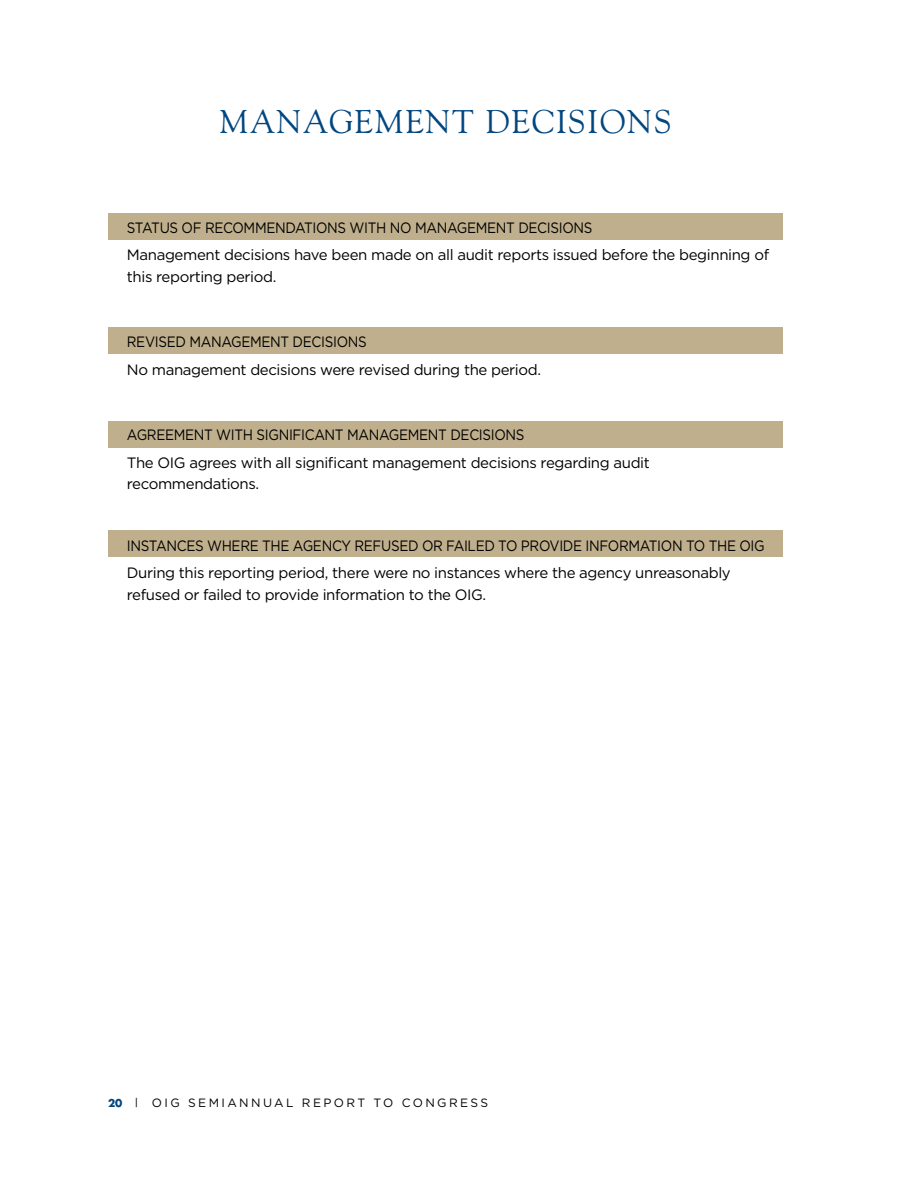
<style>
.page{position:relative;width:918px;height:1188px;background:#fff}
.page>*{position:absolute;margin:0;border:0;box-sizing:border-box;transform-origin:0 0}
.t1{font:33px "Goudy Old Style BT";letter-spacing:.05em;color:#00467f}
.t2{font:15px/21.6px "Gotham HTF";letter-spacing:-.025em;color:#000}
.t3{font:15px "Gotham HTF";letter-spacing:-.025em;color:#000;scale:.9 1}
.t4{font:12px "Gotham HTF";letter-spacing:.2em;color:#000}
.s1{font-family:"Futura";font-weight:700;font-size:10.5px;color:#00467f}
.s2{font-family:"Sabon"}
</style>
<div class="page">
<div style="left:108px;top:530px;width:675px;height:27px;background:#bfaf8c"></div>
<div style="left:108px;top:421px;width:675px;height:27px;background:#bfaf8c"></div>
<div style="left:108px;top:327px;width:675px;height:27px;background:#bfaf8c"></div>
<div style="left:108px;top:213px;width:675px;height:27px;background:#bfaf8c"></div>
<h1 class="t1" style="left:219px;top:101px;width:454px">MANAGEMENT DECISIONS</h1>
<p class="t3" style="left:127px;top:219px;width:519px">STATUS OF RECOMMENDATIONS WITH NO MANAGEMENT DECISIONS</p>
<p class="t2" style="left:127px;top:244px;width:644px">Management decisions have been made on all audit reports issued before the beginning of this reporting period.</p>
<p class="t3" style="left:127px;top:333px;width:268px">REVISED MANAGEMENT DECISIONS</p>
<p class="t2" style="left:127px;top:359px;width:416px">No management decisions were revised during the period.</p>
<p class="t3" style="left:127px;top:426px;width:443px">AGREEMENT WITH SIGNIFICANT MANAGEMENT DECISIONS</p>
<p class="t2" style="left:127px;top:451px;width:525px">The OIG agrees with all significant management decisions regarding audit recommendations.</p>
<p class="t3" style="left:127px;top:537px;width:710px">INSTANCES WHERE THE AGENCY REFUSED OR FAILED TO PROVIDE INFORMATION TO THE OIG</p>
<p class="t2" style="left:127px;top:562px;width:605px">During this reporting period, there were no instances where the agency unreasonably refused or failed to provide information to the OIG.</p>
<p class="t4" style="left:108px;top:1096px;width:382px"><span class="s1">20</span> <span class="s2">|</span> OIG SEMIANNUAL REPORT TO CONGRESS</p>
</div>
